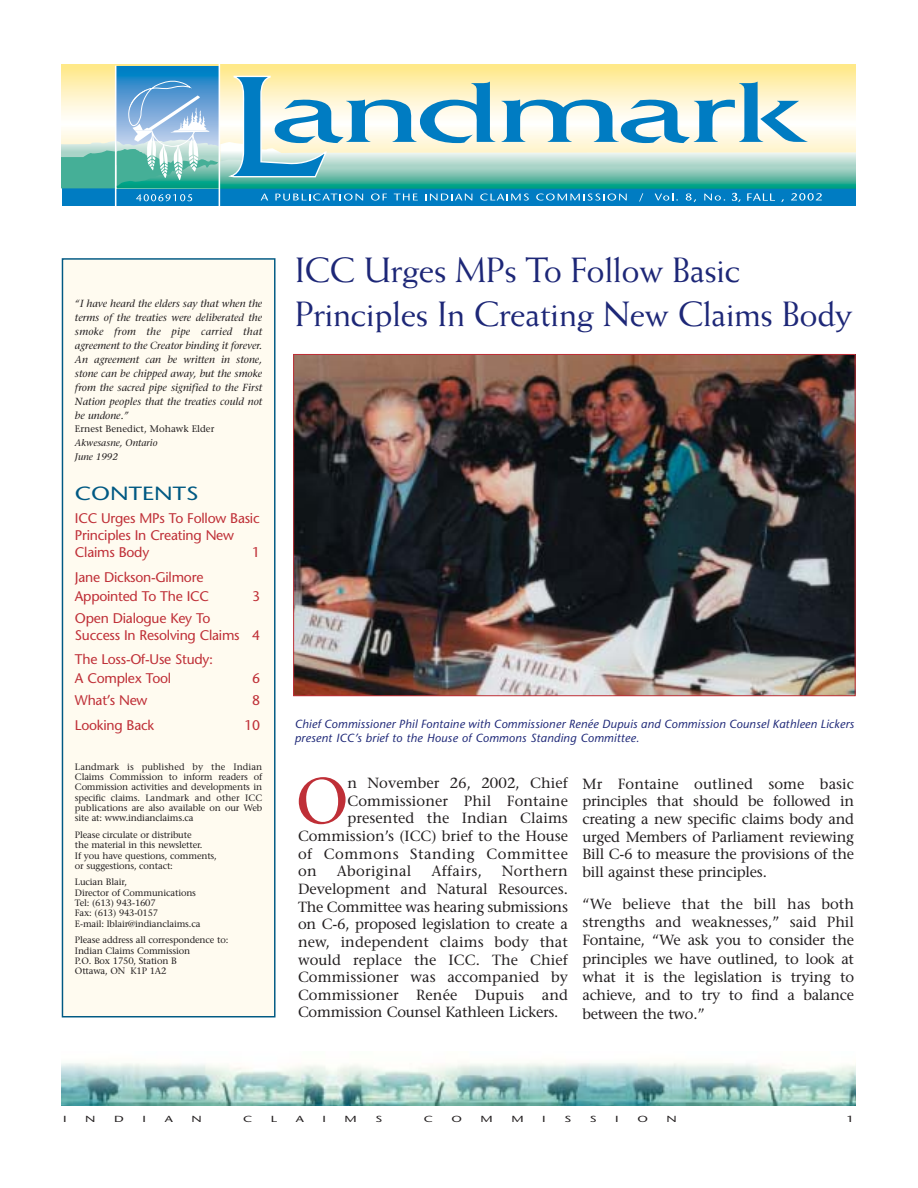
<style>
.page{position:relative;width:918px;height:1188px;background:#fff}
.page>*{position:absolute;margin:0;border:0;box-sizing:border-box;transform-origin:0 0}
.t1{font:65.1px "Stone Serif";color:#bf2f37}
.t2{font:35.25px/44.1px "Weiss";letter-spacing:-.015em;color:#1d2777}
.t3{font:19.05px "Stone Sans";color:#005983;scale:1.25 1}
.t4{font:14.7px/17.7px "Stone Serif";color:#231f20;text-align:justify}
.t5{font:14.7px "Stone Serif";letter-spacing:.035em;color:#231f20}
.t6{font:14.7px "Stone Serif";letter-spacing:.025em;color:#231f20}
.t7{font:13.95px/17px "Stone Sans";letter-spacing:-.015em;color:#bf2f37}
.t8{font:italic 11.7px/14.7px "Stone Sans";letter-spacing:.015em;color:#1d2777}
.t9{font:italic 10.35px/14px "Stone Serif";color:#231f20;text-align:justify}
.t10{font:9.6px "Stone Serif";color:#231f20}
.t11{font:italic 9.6px/14px "Stone Serif";color:#231f20}
.t12{font:9.3px/10.4px "Stone Serif";letter-spacing:-.015em;color:#231f20}
.t13{font:8.85px "Stone Sans";color:#231f20;scale:1.5 1}
</style>
<div class="page">
<img style="left:62px;top:1063px;width:794px;height:43px">
<div style="left:62px;top:188px;width:794px;height:18px;background:#007cc2"></div>
<div style="left:62px;top:65px;width:794px;height:99px;background:#ffea8f"></div>
<div style="left:116px;top:66px;width:103px;height:122px;background:#007fc4"></div>
<hr style="left:115px;top:66px;width:1px;height:145px;background:#fff">
<hr style="left:219px;top:65px;width:1px;height:146px;background:#fff">
<svg style="left:62px;top:75px;width:794px;height:128px;background:#9ac9c9"></svg>
<div style="left:62px;top:259px;width:213px;height:758px;background:#fffbf0"></div>
<div style="left:62px;top:258px;width:214px;height:759px;border:1px solid #005983"></div>
<img style="left:295px;top:356px;width:559px;height:338px">
<p class="t9" style="left:75px;top:297px;width:189px">“I have heard the elders say that when the terms of the treaties were deliberated the smoke from the pipe carried that agreement to the Creator binding it forever.<br>An agreement can be written in stone, stone can be chipped away, but the smoke from the sacred pipe signified to the First Nation peoples that the treaties could not be undone.”</p>
<p class="t10" style="left:75px;top:425px;width:141px">Ernest Benedict, Mohawk Elder</p>
<p class="t11" style="left:75px;top:437px;width:84px">Akwesasne, Ontario<br>June 1992</p>
<p class="t3" style="left:75px;top:486px;width:100px">CONTENTS</p>
<p class="t7" style="left:75px;top:511px;width:186px">ICC Urges MPs To Follow Basic<br>Principles In Creating New<br>Claims Body</p>
<p class="t7" style="left:252px;top:545px;width:10px">1</p>
<p class="t7" style="left:75px;top:569px;width:136px;line-height:19px">Jane Dickson-Gilmore<br>Appointed To The ICC</p>
<p class="t7" style="left:252px;top:589px;width:10px">3</p>
<p class="t7" style="left:75px;top:611px;width:187px">Open Dialogue Key To<br>Success In Resolving Claims 4</p>
<p class="t7" style="left:75px;top:651px;width:140px;line-height:19px">The Loss-Of-Use Study:<br>A Complex Tool</p>
<p class="t7" style="left:252px;top:671px;width:10px">6</p>
<p class="t7" style="left:75px;top:694px;width:74px">What’s New</p>
<p class="t7" style="left:252px;top:694px;width:10px">8</p>
<p class="t7" style="left:75px;top:718px;width:81px">Looking Back</p>
<p class="t7" style="left:244px;top:718px;width:17px">10</p>
<p class="t12" style="left:75px;top:762px;width:189px;text-align:justify">Landmark is published by the Indian Claims Commission to inform readers of Commission activities and developments in specific claims. Landmark and other ICC publications are also available on our Web site at: www.indianclaims.ca</p>
<p class="t12" style="left:75px;top:831px;width:143px">Please circulate or distribute<br>the material in this newsletter.<br>If you have questions, comments, or suggestions, contact:</p>
<p class="t12" style="left:75px;top:878px;width:127px">Lucian Blair,<br>Director of Communications<br>Tel: (613) 943-1607<br>Fax: (613) 943-0157<br>E-mail: lblair@indianclaims.ca</p>
<p class="t12" style="left:75px;top:936px;width:155px">Please address all correspondence to:<br>Indian Claims Commission<br>P.O. Box 1750, Station B<br>Ottawa, ON K1P 1A2</p>
<h2 class="t2" style="left:295px;top:251px;width:559px">ICC Urges MPs To Follow Basic<br>Principles In Creating New Claims Body</h2>
<p class="t8" style="left:295px;top:717px;width:561px">Chief Commissioner Phil Fontaine with Commissioner Renée Dupuis and Commission Counsel Kathleen Lickers present ICC’s brief to the House of Commons Standing Committee.</p>
<h1 class="t1" style="left:296px;top:776px;width:55px">O</h1>
<p class="t4" style="left:347px;top:776px;width:222px">n November 26, 2002, Chief</p>
<p class="t4" style="left:347px;top:793px;width:222px">Commissioner Phil Fontaine</p>
<p class="t4" style="left:347px;top:811px;width:222px">presented the Indian Claims</p>
<p class="t4" style="left:298px;top:829px;width:271px">Commission’s (ICC) brief to the House</p>
<p class="t5" style="left:298px;top:848px;width:271px">of Commons Standing Committee</p>
<p class="t4" style="left:298px;top:864px;width:20px">on</p>
<p class="t6" style="left:337px;top:866px;width:76px">Aboriginal</p>
<p class="t6" style="left:431px;top:866px;width:52px">Affairs,</p>
<p class="t4" style="left:298px;top:864px;width:271px;text-indent:204px">Northern Development and Natural Resources.<br>The Committee was hearing submissions on C-6, proposed legislation to create a new, independent claims body that would replace the ICC. The Chief Commissioner was accompanied by Commissioner Renée Dupuis and Commission Counsel Kathleen Lickers.</p>
<p class="t4" style="left:582px;top:776px;width:273px">Mr Fontaine outlined some basic principles that should be followed in creating a new specific claims body and urged Members of Parliament reviewing Bill C-6 to measure the provisions of the bill against these principles.</p>
<p class="t4" style="left:582px;top:896px;width:273px;line-height:18.3px">“We believe that the bill has both strengths and weaknesses,” said Phil Fontaine, “We ask you to consider the principles we have outlined, to look at what it is the legislation is trying to achieve, and to try to find a balance between the two.”</p>
<p class="t13" style="left:63px;top:1116px;width:4px">I</p>
<p class="t13" style="left:85px;top:1116px;width:8px">N</p>
<p class="t13" style="left:114px;top:1116px;width:8px">D</p>
<p class="t13" style="left:143px;top:1116px;width:4px">I</p>
<p class="t13" style="left:165px;top:1116px;width:7px">A</p>
<p class="t13" style="left:191px;top:1116px;width:8px">N</p>
<p class="t13" style="left:243px;top:1116px;width:8px">C</p>
<p class="t13" style="left:271px;top:1116px;width:6px">L</p>
<p class="t13" style="left:296px;top:1116px;width:7px">A</p>
<p class="t13" style="left:322px;top:1116px;width:4px">I</p>
<p class="t13" style="left:345px;top:1116px;width:10px">M</p>
<p class="t13" style="left:375px;top:1116px;width:6px">S</p>
<p class="t13" style="left:424px;top:1116px;width:8px">C</p>
<p class="t13" style="left:451px;top:1116px;width:9px">O</p>
<p class="t13" style="left:480px;top:1116px;width:10px">M</p>
<p class="t13" style="left:511px;top:1116px;width:10px">M</p>
<p class="t13" style="left:542px;top:1116px;width:4px">I</p>
<p class="t13" style="left:564px;top:1116px;width:6px">S</p>
<p class="t13" style="left:590px;top:1116px;width:6px">S</p>
<p class="t13" style="left:615px;top:1116px;width:4px">I</p>
<p class="t13" style="left:637px;top:1116px;width:9px">O</p>
<p class="t13" style="left:667px;top:1116px;width:8px">N</p>
<p class="t13" style="left:846px;top:1116px;width:7px">1</p>
</div>
